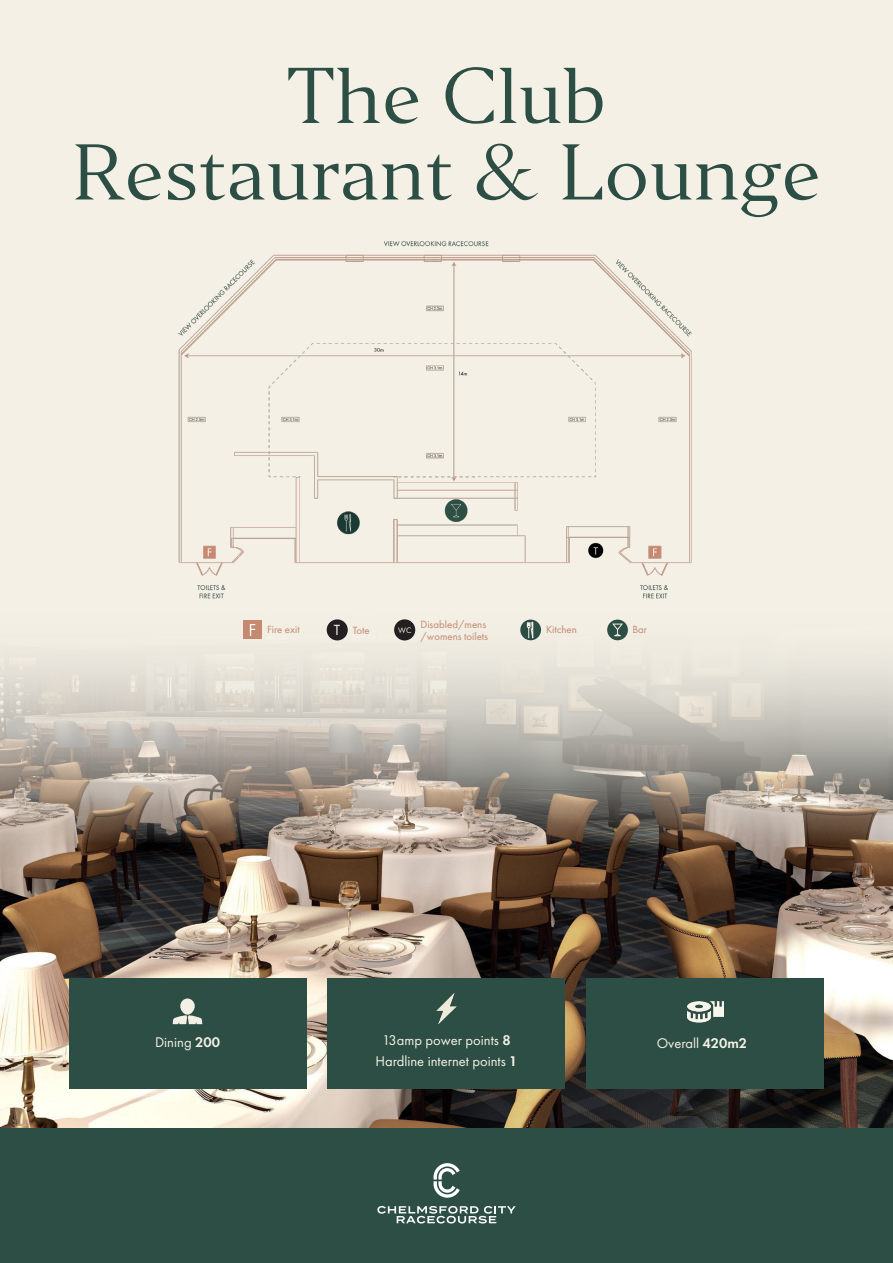
<style>
.page{position:relative;width:893px;height:1263px;background:#fff}
.page>*{position:absolute;margin:0;border:0;box-sizing:border-box;transform-origin:0 0}
.t1{font:73.5px/76.5px "Editor";color:#2c4e44;text-align:center}
.t2{font:14.55px "Futura PT";color:#f4f0e6}
.t3{font:10.8px/12px "Futura PT";color:#c4896f;text-align:right}
.s1{font-size:15.3px;color:#f4f0e6}
.s2{font-weight:600}
</style>
<div class="page">
<img style="left:0;top:843px;width:893px;height:285px">
<div style="left:0;top:0;width:893px;height:600px;background:#f4f0e6"></div>
<svg style="left:0;top:600px;width:893px;height:243px;background:#c6beb4"></svg>
<div style="left:0;top:1128px;width:893px;height:135px;background:#2c4e44"></div>
<svg style="left:434px;top:1163px;width:26px;height:35px"></svg>
<svg style="left:377px;top:1206px;width:139px;height:17px"></svg>
<img style="left:178px;top:241px;width:514px;height:358px">
<div style="left:394px;top:619px;width:21px;height:21px;background:#231f20;border-radius:50%"></div>
<div style="left:327px;top:619px;width:21px;height:21px;background:#231f20;border-radius:11px"></div>
<svg style="left:607px;top:619px;width:21px;height:21px"></svg>
<svg style="left:612px;top:624px;width:11px;height:12px"></svg>
<svg style="left:520px;top:619px;width:21px;height:21px"></svg>
<svg style="left:527px;top:614px;width:6px;height:28px"></svg>
<div style="left:243px;top:620px;width:19px;height:19px;background:#c4896f"></div>
<svg style="left:250px;top:624px;width:5px;height:12px"></svg>
<div style="left:69px;top:978px;width:237px;height:111px;background:#2c4e44"></div>
<div style="left:328px;top:978px;width:237px;height:111px;background:#2c4e44"></div>
<div style="left:587px;top:978px;width:237px;height:111px;background:#2c4e44"></div>
<svg style="left:173px;top:1015px;width:29px;height:9px"></svg>
<div style="left:180px;top:998px;width:15px;height:17px;background:#f4f0e6;border-radius:50%"></div>
<img style="left:688px;top:1001px;width:35px;height:22px">
<img style="left:436px;top:993px;width:21px;height:31px">
<p class="t1" style="left:72px;top:58px;width:750px">The Club<br>Restaurant &amp; Lounge</p>
<p class="t3" style="left:398px;top:618px;width:91px"><sub>WC</sub> Disabled/mens /womens toilets</p>
<p class="t3" style="left:267px;top:623px;width:34px">Fire exit</p>
<p class="t3" style="left:334px;top:624px;width:37px"><span class="s1">T</span> Tote</p>
<p class="t3" style="left:546px;top:623px;width:32px">Kitchen</p>
<p class="t3" style="left:632px;top:623px;width:16px">Bar</p>
<p class="t2" style="left:155px;top:1034px;width:66px">Dining <span class="s2">200</span></p>
<p class="t2" style="left:382px;top:1031px;width:130px">13amp power points <span class="s2">8</span></p>
<p class="t2" style="left:375px;top:1053px;width:144px">Hardline internet points <span class="s2">1</span></p>
<p class="t2" style="left:657px;top:1034px;width:92px">Overall <span class="s2">420m2</span></p>
</div>
